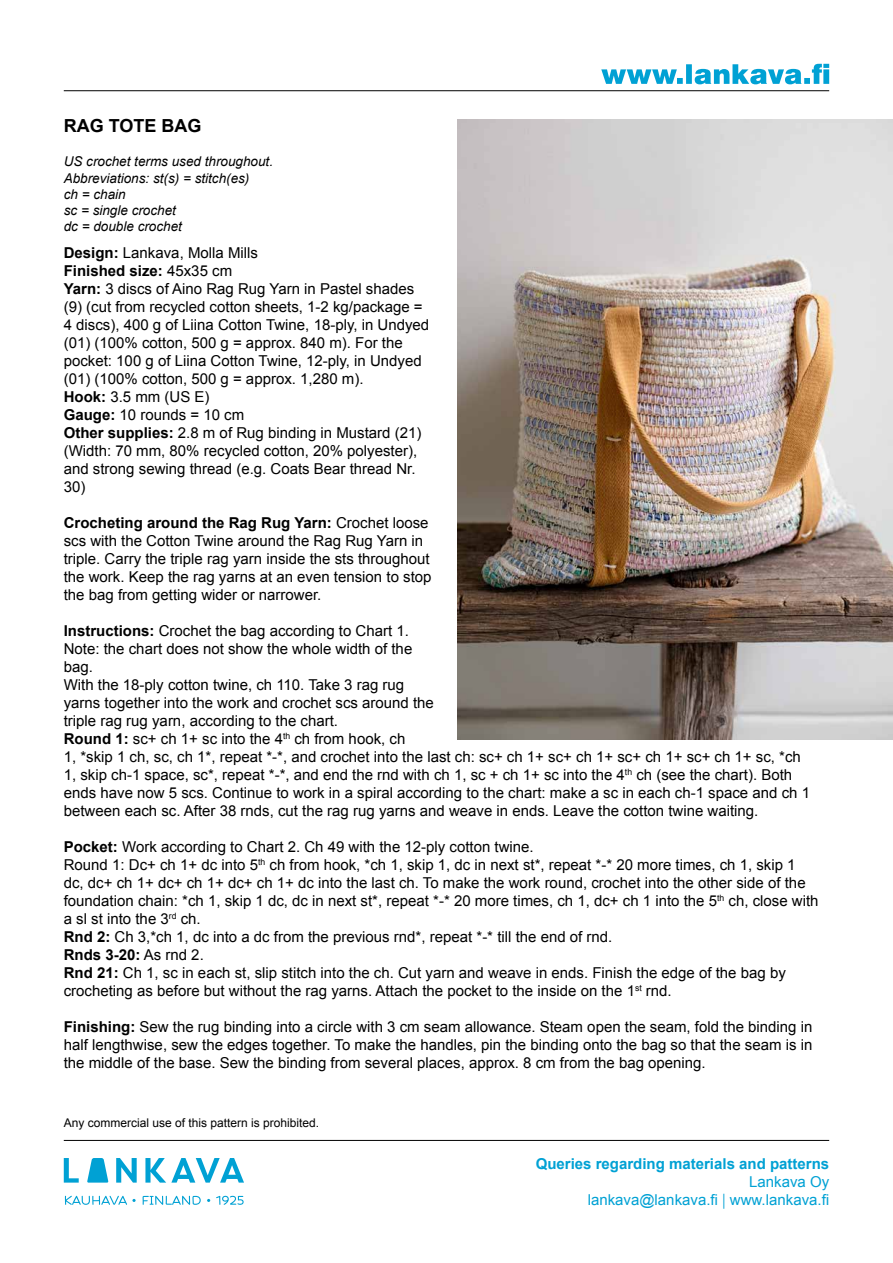
<style>
.page{position:relative;width:893px;height:1263px;background:#fff}
.page>*{position:absolute;margin:0;border:0;box-sizing:border-box;transform-origin:0 0}
.t1{font:700 18px "Arial";color:#000}
.t2{font:15px/18px "Arial";color:#000}
.t3{font:15px/18px "Arial";color:#00a1d4;text-align:right}
.t4{font:700 15px "Arial";color:#00a1d4}
.t5{font:italic 13.5px/16.2px "Arial";color:#000}
.t6{font:12px "Arial";color:#000}
.s1{font-weight:700}
.s2{font-family:"Source Sans Pro"}
</style>
<div class="page">
<svg style="left:64px;top:1158px;width:15px;height:24px"></svg>
<svg style="left:87px;top:1158px;width:21px;height:24px"></svg>
<svg style="left:116px;top:1158px;width:21px;height:24px"></svg>
<svg style="left:145px;top:1158px;width:99px;height:24px"></svg>
<svg style="left:65px;top:1196px;width:71px;height:9px"></svg>
<svg style="left:143px;top:1196px;width:58px;height:9px"></svg>
<svg style="left:216px;top:1196px;width:28px;height:9px"></svg>
<hr style="left:64px;top:90px;width:765px;height:1px;background:#000">
<hr style="left:64px;top:1140px;width:765px;height:1px;background:#000">
<svg style="left:601px;top:64px;width:228px;height:20px"></svg>
<img style="left:457px;top:119px;width:436px;height:621px">
<p class="t1" style="left:64px;top:114px;width:139px">RAG TOTE BAG</p>
<p class="t5" style="left:64px;top:154px;width:211px">US crochet terms used throughout.<br>Abbreviations: st(s) = stitch(es)<br>ch = chain<br>sc = single crochet<br>dc = double crochet</p>
<p class="t2" style="left:64px;top:244px;width:367px"><span class="s1">Design:</span> Lankava, Molla Mills<br><span class="s1">Finished size:</span> 45x35 cm<br><span class="s1">Yarn:</span> 3 discs of Aino Rag Rug Yarn in Pastel shades (9) (cut from recycled cotton sheets, 1-2 kg/package = 4 discs), 400 g of Liina Cotton Twine, 18-ply, in Undyed (01) (100% cotton, 500 g = approx. 840 m). For the pocket: 100 g of Liina Cotton Twine, 12-ply, in Undyed (01) (100% cotton, 500 g = approx. 1,280 m).<br><span class="s1">Hook:</span> 3.5 mm (US E)<br><span class="s1">Gauge:</span> 10 rounds = 10 cm<br><span class="s1">Other supplies:</span> 2.8 m of Rug binding in Mustard (21) (Width: 70 mm, 80% recycled cotton, 20% polyester), and strong sewing thread (e.g. Coats Bear thread Nr.<br>30)</p>
<p class="t2" style="left:64px;top:514px;width:369px"><span class="s1">Crocheting around the Rag Rug Yarn:</span> Crochet loose scs with the Cotton Twine around the Rag Rug Yarn in triple. Carry the triple rag yarn inside the sts throughout the work. Keep the rag yarns at an even tension to stop the bag from getting wider or narrower.</p>
<p class="t2" style="left:64px;top:622px;width:748px"><span class="s1">Instructions:</span> Crochet the bag according to Chart 1.<br>Note: the chart does not show the whole width of the<br>bag.<br>With the 18-ply cotton twine, ch 110. Take 3 rag rug<br>yarns together into the work and crochet scs around the<br>triple rag rug yarn, according to the chart.<br><span class="s1">Round 1:</span> sc+ ch 1+ sc into the 4<sup>th</sup> ch from hook, ch<br>1, *skip 1 ch, sc, ch 1*, repeat *-*, and crochet into the last ch: sc+ ch 1+ sc+ ch 1+ sc+ ch 1+ sc+ ch 1+ sc, *ch 1, skip ch-1 space, sc*, repeat *-*, and end the rnd with ch 1, sc + ch 1+ sc into the 4<sup>th</sup> ch (see the chart). Both ends have now 5 scs. Continue to work in a spiral according to the chart: make a sc in each ch-1 space and ch 1 between each sc. After 38 rnds, cut the rag rug yarns and weave in ends. Leave the cotton twine waiting.</p>
<p class="t2" style="left:64px;top:838px;width:756px"><span class="s1">Pocket:</span> Work according to Chart 2. Ch 49 with the 12-ply cotton twine.<br>Round 1: Dc+ ch 1+ dc into 5<sup>th</sup> ch from hook, *ch 1, skip 1, dc in next st*, repeat *-* 20 more times, ch 1, skip 1 dc, dc+ ch 1+ dc+ ch 1+ dc+ ch 1+ dc into the last ch. To make the work round, crochet into the other side of the foundation chain: *ch 1, skip 1 dc, dc in next st*, repeat *-* 20 more times, ch 1, dc+ ch 1 into the 5<sup>th</sup> ch, close with a sl st into the 3<sup>rd</sup> ch.<br><span class="s1">Rnd 2:</span> Ch 3,*ch 1, dc into a dc from the previous rnd*, repeat *-* till the end of rnd.<br><span class="s1">Rnds 3-20:</span> As rnd 2.<br><span class="s1">Rnd 21:</span> Ch 1, sc in each st, slip stitch into the ch. Cut yarn and weave in ends. Finish the edge of the bag by crocheting as before but without the rag yarns. Attach the pocket to the inside on the 1<sup>st</sup> rnd.</p>
<p class="t2" style="left:64px;top:1018px;width:750px;text-align:justify"><span class="s1">Finishing:</span> Sew the rug binding into a circle with 3 cm seam allowance. Steam open the seam, fold the binding in half lengthwise, sew the edges together. To make the handles, pin the binding onto the bag so that the seam is in the middle of the base. Sew the binding from several places, approx. 8 cm from the bag opening.</p>
<p class="t6" style="left:64px;top:1115px;width:257px">Any commercial use of this pattern is prohibited.</p>
<p class="t4" style="left:536px;top:1153px;width:295px">Queries regarding materials and patterns</p>
<p class="t3" style="left:588px;top:1173px;width:243px">Lankava Oy<br>lankava@lankava.fi <span class="s2">|</span> www.lankava.fi</p>
</div>
